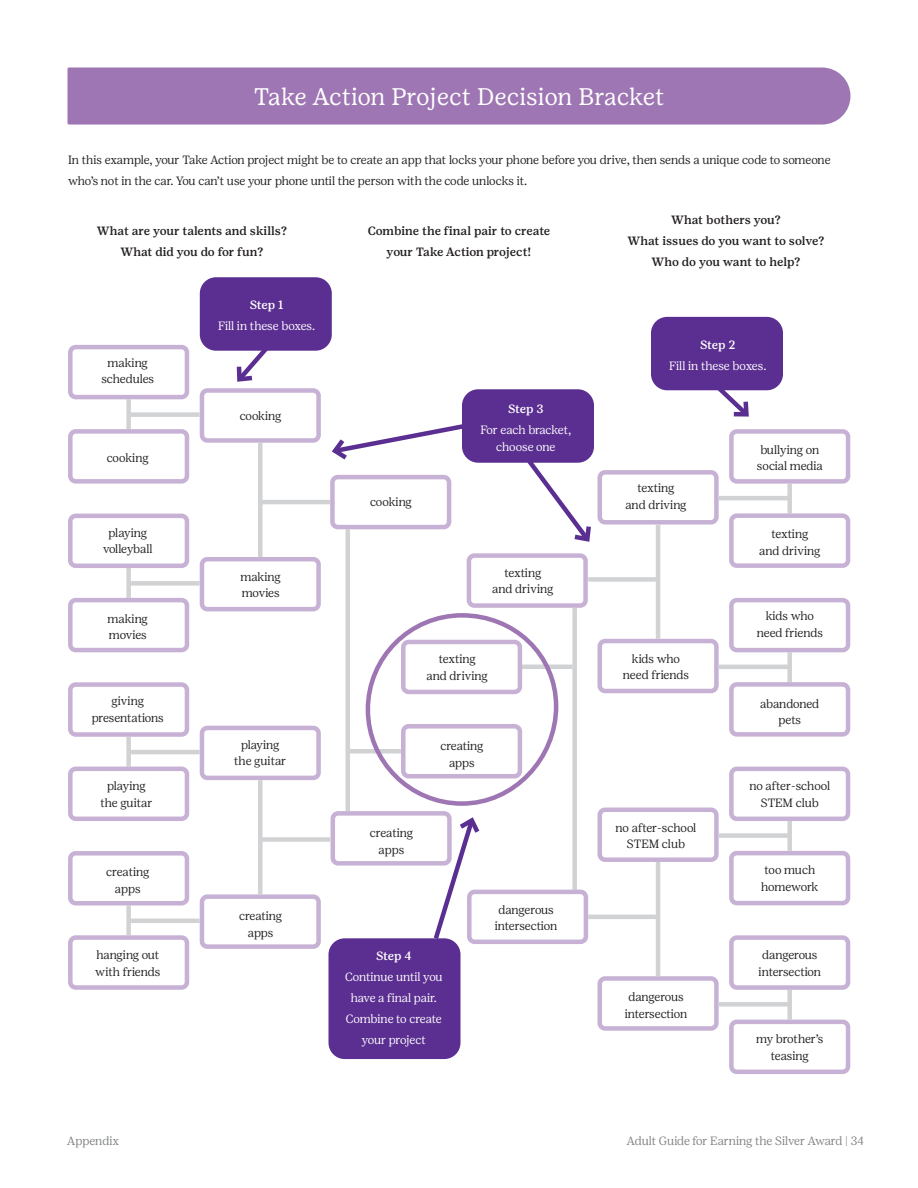
<style>
.page{position:relative;width:918px;height:1188px;background:#fff}
.page>*{position:absolute;margin:0;border:0;box-sizing:border-box;transform-origin:0 0}
.Headline{font:24px "Girl Scout Text";color:#fff}
.Copy{font:300 12px/16.5px "Girl Scout Display";color:#231f20;text-align:center}
.Copy-2{font:500 12px/21px "Girl Scout Text";letter-spacing:-.01em;color:#231f20;text-align:center}
.Copy-3{font:300 12px/21px "Girl Scout Display";letter-spacing:-.005em;color:#fff;text-align:center}
.t1{font:300 12px "Girl Scout Display";color:#808285}
.Copy-4{font:500 12px "Girl Scout Text";letter-spacing:-.03em;color:#fff}
</style>
<div class="page">
<div style="left:68px;top:67px;width:783px;height:58px;background:#9e76b3"></div>
<div style="left:200px;top:277px;width:132px;height:74px;background:#5b2e91;border-radius:16px"></div>
<div style="left:651px;top:317px;width:132px;height:73px;background:#5b2e91;border-radius:16px"></div>
<div style="left:462px;top:389px;width:132px;height:74px;background:#5b2e91;border-radius:16px"></div>
<div style="left:329px;top:938px;width:131px;height:121px;background:#5b2e91;border-radius:16px"></div>
<hr style="left:346px;top:529px;width:4px;height:282px;background:#d1d2d4">
<div style="left:348px;top:749px;width:53px;height:5px;background:#d1d2d4"></div>
<div style="left:572px;top:608px;width:5px;height:282px;background:#d1d2d4"></div>
<hr style="left:519px;top:665px;width:53px;height:4px;background:#d1d2d4">
<div style="left:126px;top:399px;width:5px;height:30px;background:#d1d2d4"></div>
<div style="left:126px;top:568px;width:5px;height:30px;background:#d1d2d4"></div>
<div style="left:126px;top:737px;width:5px;height:30px;background:#d1d2d4"></div>
<div style="left:126px;top:905px;width:5px;height:30px;background:#d1d2d4"></div>
<div style="left:68px;top:345px;width:121px;height:54px;border:4px solid #c7b2d5;border-radius:5px"></div>
<div style="left:68px;top:514px;width:121px;height:54px;border:4px solid #c7b2d5;border-radius:5px"></div>
<div style="left:68px;top:682px;width:121px;height:55px;border:4px solid #c7b2d5;border-radius:5px"></div>
<div style="left:68px;top:851px;width:121px;height:54px;border:4px solid #c7b2d5;border-radius:5px"></div>
<div style="left:68px;top:429px;width:121px;height:55px;border:4px solid #c7b2d5;border-radius:5px"></div>
<div style="left:68px;top:598px;width:121px;height:54px;border:4px solid #c7b2d5;border-radius:5px"></div>
<div style="left:68px;top:767px;width:121px;height:54px;border:4px solid #c7b2d5;border-radius:5px"></div>
<div style="left:68px;top:935px;width:121px;height:55px;border:4px solid #c7b2d5;border-radius:5px"></div>
<div style="left:200px;top:388px;width:121px;height:55px;border:4px solid #c7b2d5;border-radius:5px"></div>
<div style="left:330px;top:475px;width:121px;height:54px;border:4px solid #c7b2d5;border-radius:5px"></div>
<div style="left:200px;top:557px;width:121px;height:54px;border:4px solid #c7b2d5;border-radius:5px"></div>
<div style="left:200px;top:726px;width:121px;height:54px;border:4px solid #c7b2d5;border-radius:5px"></div>
<div style="left:200px;top:894px;width:121px;height:55px;border:4px solid #c7b2d5;border-radius:5px"></div>
<div style="left:331px;top:811px;width:121px;height:55px;border:4px solid #c7b2d5;border-radius:5px"></div>
<div style="left:401px;top:724px;width:121px;height:54px;border:4px solid #c7b2d5;border-radius:5px"></div>
<div style="left:129px;top:412px;width:71px;height:5px;background:#d1d2d4"></div>
<div style="left:129px;top:581px;width:71px;height:5px;background:#d1d2d4"></div>
<hr style="left:129px;top:750px;width:71px;height:4px;background:#d1d2d4">
<hr style="left:129px;top:919px;width:71px;height:4px;background:#d1d2d4">
<div style="left:258px;top:780px;width:5px;height:114px;background:#d1d2d4"></div>
<div style="left:258px;top:443px;width:5px;height:114px;background:#d1d2d4"></div>
<div style="left:259px;top:837px;width:71px;height:5px;background:#d1d2d4"></div>
<hr style="left:259px;top:500px;width:71px;height:4px;background:#d1d2d4">
<div style="left:787px;top:990px;width:5px;height:30px;background:#d1d2d4"></div>
<div style="left:787px;top:821px;width:5px;height:30px;background:#d1d2d4"></div>
<div style="left:787px;top:652px;width:5px;height:30px;background:#d1d2d4"></div>
<div style="left:787px;top:484px;width:5px;height:29px;background:#d1d2d4"></div>
<div style="left:729px;top:1020px;width:121px;height:54px;border:4px solid #c7b2d5;border-radius:5px"></div>
<div style="left:729px;top:851px;width:121px;height:54px;border:4px solid #c7b2d5;border-radius:5px"></div>
<div style="left:729px;top:682px;width:121px;height:55px;border:4px solid #c7b2d5;border-radius:5px"></div>
<div style="left:729px;top:513px;width:121px;height:55px;border:4px solid #c7b2d5;border-radius:5px"></div>
<div style="left:729px;top:935px;width:121px;height:55px;border:4px solid #c7b2d5;border-radius:5px"></div>
<div style="left:729px;top:767px;width:121px;height:54px;border:4px solid #c7b2d5;border-radius:5px"></div>
<div style="left:729px;top:598px;width:121px;height:54px;border:4px solid #c7b2d5;border-radius:5px"></div>
<div style="left:729px;top:429px;width:121px;height:55px;border:4px solid #c7b2d5;border-radius:5px"></div>
<div style="left:598px;top:976px;width:121px;height:55px;border:4px solid #c7b2d5;border-radius:5px"></div>
<div style="left:467px;top:890px;width:121px;height:54px;border:4px solid #c7b2d5;border-radius:5px"></div>
<div style="left:598px;top:808px;width:121px;height:54px;border:4px solid #c7b2d5;border-radius:5px"></div>
<div style="left:598px;top:639px;width:121px;height:54px;border:4px solid #c7b2d5;border-radius:5px"></div>
<div style="left:598px;top:470px;width:121px;height:55px;border:4px solid #c7b2d5;border-radius:5px"></div>
<div style="left:467px;top:553px;width:121px;height:55px;border:4px solid #c7b2d5;border-radius:5px"></div>
<div style="left:401px;top:640px;width:121px;height:54px;border:4px solid #c7b2d5;border-radius:5px"></div>
<div style="left:719px;top:1002px;width:71px;height:5px;background:#d1d2d4"></div>
<div style="left:719px;top:833px;width:71px;height:5px;background:#d1d2d4"></div>
<hr style="left:719px;top:665px;width:71px;height:4px;background:#d1d2d4">
<hr style="left:719px;top:496px;width:71px;height:4px;background:#d1d2d4">
<hr style="left:656px;top:525px;width:4px;height:114px;background:#d1d2d4">
<hr style="left:656px;top:862px;width:4px;height:114px;background:#d1d2d4">
<div style="left:588px;top:577px;width:71px;height:5px;background:#d1d2d4"></div>
<hr style="left:588px;top:915px;width:71px;height:4px;background:#d1d2d4">
<div style="left:366px;top:613px;width:192px;height:193px;border:4px solid #9e76b3;border-radius:50%"></div>
<svg style="left:233px;top:350px;width:43px;height:32px"></svg>
<svg style="left:709px;top:390px;width:44px;height:27px"></svg>
<svg style="left:520px;top:451px;width:74px;height:91px"></svg>
<svg style="left:332px;top:424px;width:138px;height:37px"></svg>
<svg style="left:430px;top:814px;width:53px;height:130px"></svg>
<p class="Headline" style="left:254px;top:83px;width:412px">Take Action Project Decision Bracket</p>
<p class="Copy" style="left:68px;top:150px;width:764px;line-height:21px;text-align:left">In this example, your Take Action project might be to create an app that locks your phone before you drive, then sends a unique code to someone who’s not in the car. You can’t use your phone until the person with the code unlocks it.</p>
<p class="Copy-2" style="left:97px;top:220px;width:192px">What are your talents and skills?</p>
<p class="Copy-2" style="left:121px;top:241px;width:144px">What did you do for fun?</p>
<p class="Copy-4" style="left:250px;top:298px;width:35px">Step 1</p>
<p class="Copy-3" style="left:218px;top:315px;width:99px">Fill in these boxes.</p>
<p class="Copy-2" style="left:368px;top:220px;width:184px">Combine the final pair to create your Take Action project!</p>
<p class="Copy-2" style="left:628px;top:210px;width:198px">What bothers you?<br>What issues do you want to solve?</p>
<p class="Copy-2" style="left:652px;top:252px;width:150px">Who do you want to help?</p>
<p class="Copy-4" style="left:700px;top:338px;width:37px">Step 2</p>
<p class="Copy" style="left:108px;top:355px;width:42px">making</p>
<p class="Copy-3" style="left:669px;top:355px;width:99px">Fill in these boxes.</p>
<p class="Copy" style="left:101px;top:371px;width:54px">schedules</p>
<p class="Copy" style="left:107px;top:450px;width:43px">cooking</p>
<p class="Copy" style="left:240px;top:407px;width:43px">cooking</p>
<p class="Copy-4" style="left:508px;top:402px;width:37px">Step 3</p>
<p class="Copy-3" style="left:480px;top:422px;width:92px;line-height:16.5px">For each bracket, choose one</p>
<p class="Copy" style="left:757px;top:441px;width:67px;text-align:left">bullying on social media</p>
<p class="Copy" style="left:370px;top:494px;width:43px">cooking</p>
<p class="Copy" style="left:625px;top:480px;width:63px">texting<br>and driving</p>
<p class="Copy" style="left:103px;top:524px;width:51px">playing volleyball</p>
<p class="Copy" style="left:759px;top:526px;width:63px">texting<br>and driving</p>
<p class="Copy" style="left:240px;top:568px;width:42px">making</p>
<p class="Copy" style="left:242px;top:585px;width:39px">movies</p>
<p class="Copy" style="left:492px;top:565px;width:63px">texting<br>and driving</p>
<p class="Copy" style="left:108px;top:610px;width:42px">making</p>
<p class="Copy" style="left:109px;top:627px;width:39px">movies</p>
<p class="Copy" style="left:757px;top:608px;width:68px">kids who need friends</p>
<p class="Copy" style="left:427px;top:651px;width:63px">texting<br>and driving</p>
<p class="Copy" style="left:623px;top:650px;width:68px">kids who need friends</p>
<p class="Copy" style="left:92px;top:693px;width:73px">giving presentations</p>
<p class="Copy" style="left:760px;top:695px;width:61px">abandoned pets</p>
<p class="Copy" style="left:234px;top:736px;width:54px">playing the guitar</p>
<p class="Copy" style="left:440px;top:738px;width:45px">creating</p>
<p class="Copy" style="left:449px;top:754px;width:27px">apps</p>
<p class="Copy" style="left:100px;top:778px;width:54px">playing the guitar</p>
<p class="Copy" style="left:749px;top:778px;width:82px">no after-school<br>STEM club</p>
<p class="Copy" style="left:370px;top:825px;width:45px">creating</p>
<p class="Copy" style="left:379px;top:841px;width:27px">apps</p>
<p class="Copy" style="left:616px;top:819px;width:82px">no after-school<br>STEM club</p>
<p class="Copy" style="left:106px;top:864px;width:45px">creating</p>
<p class="Copy" style="left:115px;top:881px;width:27px">apps</p>
<p class="Copy" style="left:761px;top:862px;width:59px;text-align:left">too much homework</p>
<p class="Copy" style="left:239px;top:908px;width:45px">creating</p>
<p class="Copy" style="left:248px;top:925px;width:27px">apps</p>
<p class="Copy" style="left:495px;top:901px;width:64px">dangerous intersection</p>
<p class="Copy" style="left:95px;top:947px;width:67px;text-align:left">hanging out with friends</p>
<p class="Copy" style="left:759px;top:947px;width:64px">dangerous intersection</p>
<p class="Copy-4" style="left:376px;top:949px;width:37px">Step 4</p>
<p class="Copy-3" style="left:345px;top:966px;width:99px">Continue until you have a final pair.<br>Combine to create your project</p>
<p class="Copy" style="left:625px;top:989px;width:64px">dangerous intersection</p>
<p class="Copy" style="left:756px;top:1031px;width:69px">my brother’s teasing</p>
<p class="t1" style="left:67px;top:1134px;width:53px">Appendix</p>
<p class="t1" style="left:627px;top:1134px;width:239px">Adult Guide for Earning the Silver Award | 34</p>
</div>
